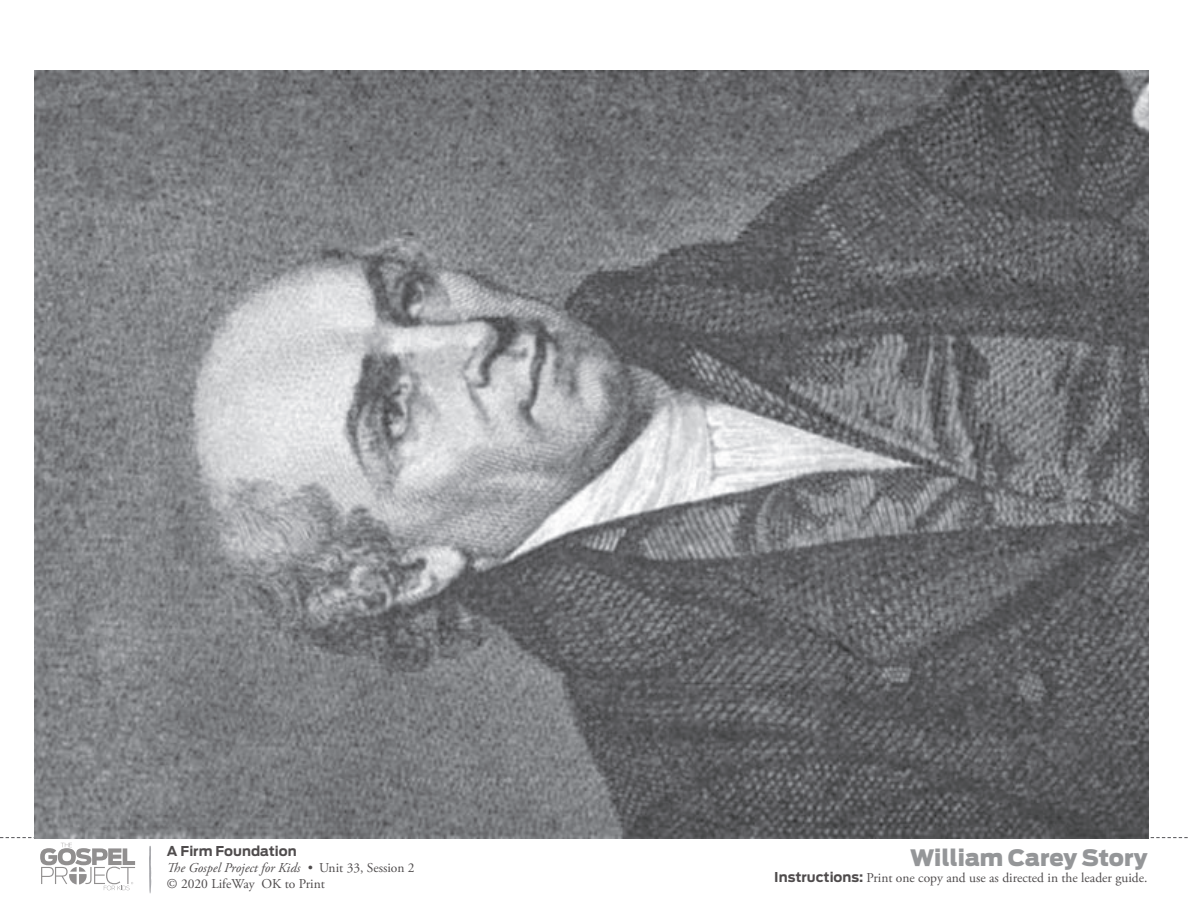
<style>
.page{position:relative;width:1188px;height:918px;background:#fff}
.page>*{position:absolute;margin:0;border:0;box-sizing:border-box;transform-origin:0 0}
.t1{font:900 22.5px "Antenna";color:#7a7c7f}
.t2{font:13.5px/16.2px "Adobe Garamond Pro";color:#231f20}
.t3{font:700 13.5px "Antenna";color:#231f20}
.s1{font-style:italic}
.s2{font-family:"Antenna";font-weight:700}
</style>
<div class="page">
<svg style="left:0;top:837px;width:1188px;height:56px"></svg>
<img style="left:35px;top:70px;width:1114px;height:768px">
<p class="t3" style="left:167px;top:843px;width:131px">A Firm Foundation</p>
<p class="t2" style="left:167px;top:860px;width:249px"><span class="s1">The Gospel Project for Kids •</span> Unit 33, Session 2 © 2020 LifeWay OK to Print</p>
<h1 class="t1" style="left:910px;top:844px;width:239px">William Carey Story</h1>
<p class="t2" style="left:774px;top:870px;width:375px"><span class="s2">Instructions:</span> Print one copy and use as directed in the leader guide.</p>
</div>
